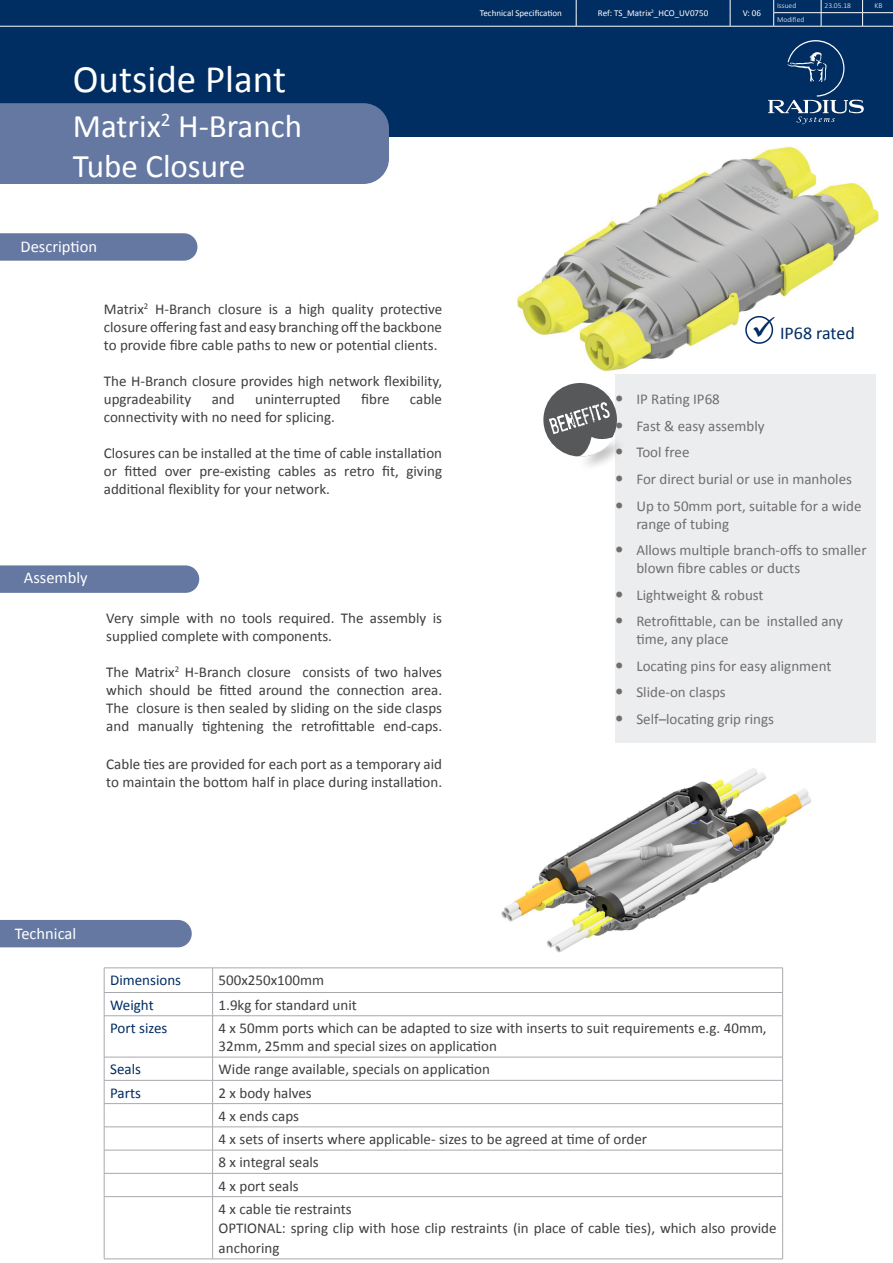
<style>
.page{position:relative;width:893px;height:1263px;background:#fff}
.page>*{position:absolute;margin:0;border:0;box-sizing:border-box;transform-origin:0 0}
.t1{font:39px "Calibri";color:#fff}
.t2{font:33px/39.6px "Calibri";color:#fff}
.Descriptor_1{font:18px "Calibri";color:#002c62}
.Sub-Headings{font:16.5px "Calibri";color:#fff}
.Datasheet_Body_ext{font:15px/18px "Calibri";color:#3e3e3f;text-align:justify}
.Body_Copy{font:15px/18px "Calibri";color:#3e3e3f}
.t3{font:15px/26.5px "Calibri";color:#231f20}
.Body_Copy-2{font:15px "Calibri";color:#002c62}
.t4{font:9px "Calibri";color:#fff}
.t5{font:300 7.5px "Calibri";color:#fff}
</style>
<div class="page">
<img style="left:517px;top:146px;width:362px;height:230px">
<div style="left:0;top:0;width:893px;height:137px;background:#002d62"></div>
<div style="left:0;top:103px;width:389px;height:81px;background:#6578a2"></div>
<svg style="left:768px;top:40px;width:96px;height:84px"></svg>
<svg style="left:730px;top:0;width:1px;height:26px"></svg>
<hr style="left:730px;top:26px;width:44px;height:1px;background:#fff">
<hr style="left:576px;top:26px;width:154px;height:1px;background:#fff">
<hr style="left:773px;top:12px;width:48px;height:1px;background:#fff">
<svg style="left:773px;top:0;width:1px;height:26px"></svg>
<hr style="left:821px;top:12px;width:42px;height:1px;background:#fff">
<svg style="left:821px;top:0;width:1px;height:26px"></svg>
<hr style="left:863px;top:12px;width:30px;height:1px;background:#fff">
<svg style="left:862px;top:0;width:1px;height:26px"></svg>
<hr style="left:774px;top:26px;width:47px;height:1px;background:#fff">
<hr style="left:821px;top:26px;width:42px;height:1px;background:#fff">
<hr style="left:863px;top:26px;width:30px;height:1px;background:#fff">
<svg style="left:576px;top:0;width:1px;height:26px"></svg>
<hr style="left:0;top:26px;width:576px;height:1px;background:#fff">
<img style="left:448px;top:742px;width:403px;height:229px">
<div style="left:615px;top:374px;width:260px;height:368px;background:#ecedee"></div>
<svg style="left:0;top:233px;width:197px;height:28px;background:#6a7ca5"></svg>
<div style="left:0;top:920px;width:192px;height:27px;background:#6578a2"></div>
<hr style="left:104px;top:967px;width:109px;height:1px;background:#a8a9ad">
<hr style="left:213px;top:967px;width:570px;height:1px;background:#a8a9ad">
<hr style="left:104px;top:992px;width:109px;height:1px;background:#a8a9ad">
<svg style="left:104px;top:968px;width:1px;height:47px"></svg>
<hr style="left:213px;top:992px;width:570px;height:1px;background:#a8a9ad">
<svg style="left:212px;top:968px;width:1px;height:47px"></svg>
<svg style="left:782px;top:968px;width:1px;height:47px"></svg>
<hr style="left:104px;top:1015px;width:109px;height:1px;background:#a8a9ad">
<hr style="left:104px;top:1016px;width:1px;height:41px;background:#a8a9ad">
<hr style="left:213px;top:1015px;width:570px;height:1px;background:#a8a9ad">
<hr style="left:212px;top:1016px;width:1px;height:41px;background:#a8a9ad">
<hr style="left:782px;top:1016px;width:1px;height:41px;background:#a8a9ad">
<hr style="left:104px;top:1057px;width:109px;height:1px;background:#a8a9ad">
<hr style="left:213px;top:1057px;width:570px;height:1px;background:#a8a9ad">
<hr style="left:104px;top:1080px;width:109px;height:1px;background:#a8a9ad">
<hr style="left:213px;top:1080px;width:570px;height:1px;background:#a8a9ad">
<hr style="left:104px;top:1103px;width:109px;height:1px;background:#a8a9ad">
<hr style="left:213px;top:1103px;width:570px;height:1px;background:#a8a9ad">
<hr style="left:104px;top:1126px;width:109px;height:1px;background:#a8a9ad">
<hr style="left:213px;top:1126px;width:570px;height:1px;background:#a8a9ad">
<hr style="left:104px;top:1150px;width:109px;height:1px;background:#a8a9ad">
<hr style="left:213px;top:1150px;width:570px;height:1px;background:#a8a9ad">
<hr style="left:104px;top:1173px;width:109px;height:1px;background:#a8a9ad">
<svg style="left:104px;top:1057px;width:1px;height:139px"></svg>
<hr style="left:213px;top:1173px;width:570px;height:1px;background:#a8a9ad">
<svg style="left:212px;top:1057px;width:1px;height:139px"></svg>
<svg style="left:782px;top:1057px;width:1px;height:139px"></svg>
<hr style="left:104px;top:1196px;width:109px;height:1px;background:#a8a9ad">
<hr style="left:104px;top:1197px;width:1px;height:62px;background:#a8a9ad">
<hr style="left:213px;top:1196px;width:570px;height:1px;background:#a8a9ad">
<hr style="left:212px;top:1197px;width:1px;height:62px;background:#a8a9ad">
<hr style="left:782px;top:1197px;width:1px;height:62px;background:#a8a9ad">
<hr style="left:104px;top:1258px;width:109px;height:1px;background:#a8a9ad">
<hr style="left:213px;top:1258px;width:570px;height:1px;background:#a8a9ad">
<svg style="left:0;top:565px;width:199px;height:28px;background:#6a7ca5"></svg>
<div style="left:543px;top:383px;width:74px;height:74px;background:#57585a;border-radius:50%"></div>
<div style="left:574px;top:436px;width:52px;height:36px;background:#231f20;opacity:.27"></div>
<div style="left:745px;top:316px;width:28px;height:28px;border:2px solid #002c62;border-radius:50%"></div>
<svg style="left:549px;top:396px;width:73px;height:63px"></svg>
<svg style="left:753px;top:316px;width:22px;height:21px"></svg>
<h1 class="t1" style="left:73px;top:55px;width:215px">Outside Plant</h1>
<h2 class="t2" style="left:73px;top:107px;width:231px">Matrix<sup>2</sup> H-Branch<br>Tube Closure</h2>
<p class="Sub-Headings" style="left:21px;top:236px;width:78px">Description</p>
<p class="Datasheet_Body_ext" style="left:104px;top:300px;width:340px">Matrix<sup>2</sup> H-Branch closure is a high quality protective closure offering fast and easy branching off the backbone to provide fibre cable paths to new or potential clients.</p>
<p class="Datasheet_Body_ext" style="left:104px;top:372px;width:340px">The H-Branch closure provides high network flexibility, upgradeability</p>
<p class="Datasheet_Body_ext" style="left:212px;top:390px;width:24px">and</p>
<p class="Datasheet_Body_ext" style="left:255px;top:390px;width:87px">uninterrupted</p>
<p class="Datasheet_Body_ext" style="left:361px;top:390px;width:30px">fibre</p>
<p class="Datasheet_Body_ext" style="left:410px;top:390px;width:34px">cable</p>
<p class="Datasheet_Body_ext" style="left:104px;top:408px;width:233px">connectivity with no need for splicing.</p>
<p class="Datasheet_Body_ext" style="left:104px;top:444px;width:340px">Closures can be installed at the time of cable installation or fitted over pre-existing cables as retro fit, giving additional flexiblity for your network.</p>
<p class="Sub-Headings" style="left:24px;top:567px;width:65px">Assembly</p>
<p class="Datasheet_Body_ext" style="left:106px;top:609px;width:337px">Very simple with no tools required. The assembly is supplied complete with components.</p>
<p class="Datasheet_Body_ext" style="left:106px;top:663px;width:337px">The Matrix<sup>2</sup> H-Branch closure consists of two halves which should be fitted around the connection area.<br>The closure is then sealed by sliding on the side clasps and manually tightening the retrofittable end-caps.</p>
<p class="Datasheet_Body_ext" style="left:106px;top:755px;width:337px">Cable ties are provided for each port as a temporary aid to maintain the bottom half in place during installation.</p>
<p class="t4" style="left:480px;top:7px;width:83px">Technical Specification</p>
<p class="t4" style="left:598px;top:7px;width:112px">Ref: TS_Matrix<sup>2</sup>_HCO_UV0750</p>
<p class="t4" style="left:743px;top:7px;width:20px">V: 06</p>
<p class="t5" style="left:777px;top:1px;width:21px">Issued</p>
<p class="t5" style="left:824px;top:1px;width:28px">23.05.18</p>
<p class="t5" style="left:875px;top:1px;width:9px">KB</p>
<p class="t5" style="left:777px;top:15px;width:29px">Modified</p>
<p class="Descriptor_1" style="left:780px;top:321px;width:76px">IP68 rated</p>
<p class="t3" style="left:636px;top:386px;width:227px">IP Rating IP68<br>Fast &amp; easy assembly<br>Tool free<br>For direct burial or use in manholes<br>Up to 50mm port, suitable for a wide</p>
<p class="t3" style="left:636px;top:510px;width:232px">range of tubing<br>Allows multiple branch-offs to smaller</p>
<p class="t3" style="left:636px;top:555px;width:208px">blown fibre cables or ducts<br>Lightweight &amp; robust<br>Retrofittable, can be installed any</p>
<p class="t3" style="left:636px;top:626px;width:197px">time, any place<br>Locating pins for easy alignment<br>Slide-on clasps<br>Self–locating grip rings</p>
<p class="Sub-Headings" style="left:15px;top:923px;width:63px">Technical</p>
<p class="Body_Copy-2" style="left:110px;top:971px;width:72px">Dimensions</p>
<p class="Body_Copy" style="left:219px;top:971px;width:107px">500x250x100mm</p>
<p class="Body_Copy-2" style="left:110px;top:995px;width:45px">Weight</p>
<p class="Body_Copy" style="left:219px;top:996px;width:140px">1.9kg for standard unit</p>
<p class="Body_Copy-2" style="left:110px;top:1018px;width:59px">Port sizes</p>
<p class="Body_Copy" style="left:219px;top:1019px;width:550px">4 x 50mm ports which can be adapted to size with inserts to suit requirements e.g. 40mm,<br>32mm, 25mm and special sizes on application</p>
<p class="Body_Copy-2" style="left:110px;top:1060px;width:32px">Seals</p>
<p class="Body_Copy" style="left:219px;top:1060px;width:273px">Wide range available, specials on application</p>
<p class="Body_Copy-2" style="left:110px;top:1083px;width:32px">Parts</p>
<p class="Body_Copy" style="left:219px;top:1084px;width:95px">2 x body halves</p>
<p class="Body_Copy" style="left:219px;top:1107px;width:82px">4 x ends caps</p>
<p class="Body_Copy" style="left:219px;top:1130px;width:430px">4 x sets of inserts where applicable- sizes to be agreed at time of order</p>
<p class="Body_Copy" style="left:219px;top:1153px;width:102px">8 x integral seals</p>
<p class="Body_Copy" style="left:219px;top:1177px;width:82px">4 x port seals</p>
<p class="Body_Copy" style="left:219px;top:1200px;width:135px">4 x cable tie restraints</p>
<p class="Body_Copy" style="left:219px;top:1219px;width:559px;line-height:19.5px">OPTIONAL: spring clip with hose clip restraints (in place of cable ties), which also provide anchoring</p>
</div>
